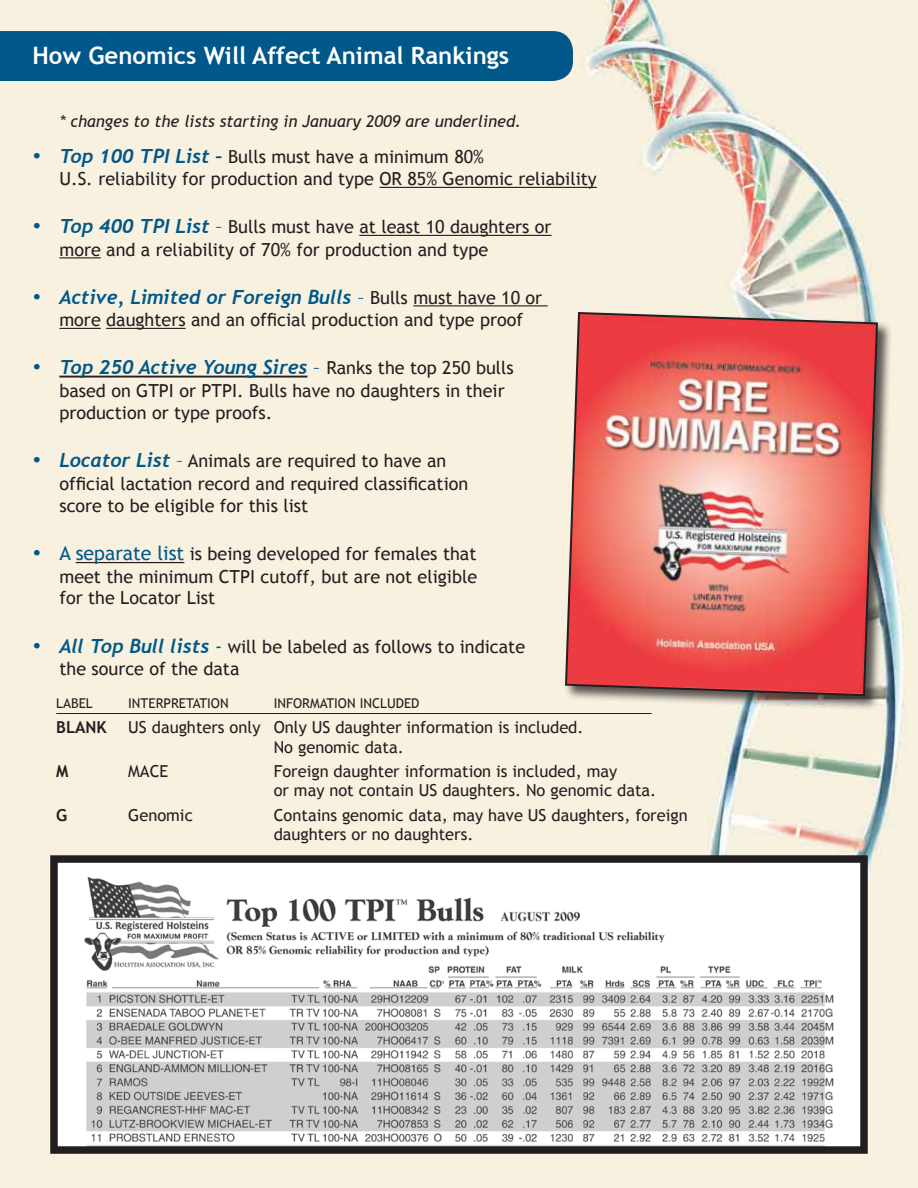
<style>
.page{position:relative;width:918px;height:1188px;background:#fff}
.page>*{position:absolute;margin:0;border:0;box-sizing:border-box;transform-origin:0 0}
.t1{font:700 24px "Trebuchet MS";color:#fff}
.t2{font:italic 700 19.5px "Trebuchet";color:#005789}
.t3{font:18px/22.5px "Trebuchet MS";color:#231f20}
.t4{font:16.5px/18.8px "Trebuchet MS";color:#231f20}
.t5{font:italic 16.5px "Trebuchet MS";color:#231f20}
.t6{font:700 16.5px "Trebuchet MS";color:#231f20}
.t7{font:13.5px "Trebuchet MS";color:#231f20}
.s1{color:#005789}
.s2{font-family:"Trebuchet";font-weight:700;font-style:italic;font-size:19.5px;color:#005789}
.s3{font-weight:700;font-size:19.5px;color:#005789}
.s4{font-size:19.5px;color:#005789}
.s5{font-family:"Trebuchet MS";font-weight:400;font-style:normal}
.s6{font-family:"Trebuchet MS";font-weight:400;font-style:normal;font-size:18px;color:#231f20}
.s7{font-weight:400}
</style>
<div class="page">
<div style="left:1px;top:0;width:917px;height:1188px;background:#f8f1df"></div>
<div style="left:0;top:31px;width:573px;height:50px;background:#005789"></div>
<hr style="left:380px;top:187px;width:217px;height:1px;background:#231f20">
<hr style="left:359px;top:235px;width:193px;height:1px;background:#231f20">
<hr style="left:59px;top:257px;width:42px;height:1px;background:#231f20">
<hr style="left:413px;top:305px;width:135px;height:1px;background:#231f20">
<hr style="left:59px;top:328px;width:42px;height:1px;background:#231f20">
<hr style="left:106px;top:328px;width:80px;height:1px;background:#231f20">
<hr style="left:59px;top:376px;width:248px;height:2px;background:#231f20">
<hr style="left:76px;top:562px;width:108px;height:1px;background:#231f20">
<img style="left:66px;top:864px;width:793px;height:281px">
<div style="left:50px;top:855px;width:818px;height:299px;border:8px solid #231f20"></div>
<div style="left:564px;top:310px;width:328px;height:400px;background:#231f20;opacity:.75"></div>
<img style="left:564px;top:311px;width:315px;height:386px">
<hr style="left:56px;top:713px;width:596px;height:1px;background:#231f20">
<h1 class="t1" style="left:32px;top:40px;width:478px">How Genomics Will Affect Animal Rankings</h1>
<p class="t5" style="left:59px;top:111px;width:463px">* changes to the lists starting in January 2009 are underlined.</p>
<p class="t3" style="left:59px;top:145px;width:539px;text-indent:-27px"><span class="s1">•</span> <span class="s2">Top 100 TPI List</span> <span class="s3">–</span> Bulls must have a minimum 80%<br>U.S. reliability for production and type OR 85% Genomic reliability</p>
<p class="t3" style="left:59px;top:216px;width:494px;text-indent:-27px"><span class="s1">•</span> <span class="s2">Top 400 TPI List</span> <span class="s4">–</span> Bulls must have at least 10 daughters or more and a reliability of 70% for production and type</p>
<p class="t2" style="left:32px;top:285px;width:511px">• Active, Limited or Foreign Bulls <span class="s5">–</span> <span class="s6">Bulls must have 10 or</span></p>
<p class="t3" style="left:59px;top:309px;width:465px">more daughters and an official production and type proof</p>
<p class="t2" style="left:32px;top:355px;width:483px">• Top 250 Active Young Sires <span class="s5">–</span> <span class="s6">Ranks the top 250 bulls</span></p>
<p class="t3" style="left:59px;top:379px;width:447px">based on GTPI or PTPI. Bulls have no daughters in their production or type proofs.</p>
<p class="t3" style="left:59px;top:450px;width:410px;text-indent:-27px"><span class="s1">•</span> <span class="s2">Locator List</span> <span class="s4">–</span> Animals are required to have an official lactation record and required classification score to be eligible for this list</p>
<p class="t3" style="left:59px;top:543px;width:419px;line-height:22px;text-align:justify;text-indent:-27px"><span class="s1">•</span> <span class="s4">A separate list</span> is being developed for females that meet the minimum CTPI cutoff, but are not eligible for the Locator List</p>
<p class="t3" style="left:59px;top:636px;width:467px;line-height:21.6px;text-indent:-27px"><span class="s1">•</span> <span class="s2">All Top Bull lists</span> <span class="s4">-</span> will be labeled as follows to indicate the source of the data</p>
<p class="t7" style="left:56px;top:695px;width:34px">Label</p>
<p class="t7" style="left:128px;top:695px;width:65px">Interpretation</p>
<p class="t7" style="left:274px;top:695px;width:54px">Information</p>
<p class="t7" style="left:360px;top:695px;width:9px">includ</p>
<p class="t7" style="left:404px;top:695px;width:15px">ed</p>
<p class="t6" style="left:56px;top:717px;width:52px">BLANK</p>
<p class="t4" style="left:274px;top:718px;width:311px;line-height:19.5px;text-indent:-145px">US daughters only Only US daughter information is included.<br>No genomic data.</p>
<p class="t6" style="left:56px;top:761px;width:52px">M <span class="s7">M</span></p>
<p class="t4" style="left:140px;top:762px;width:24px">ACEF</p>
<p class="t4" style="left:274px;top:762px;width:384px;text-indent:9px">oreign daughter information is included, may<br>or may not contain US daughters. No genomic data.</p>
<p class="t6" style="left:56px;top:805px;width:13px">G</p>
<p class="t4" style="left:128px;top:806px;width:66px">Genomic</p>
<p class="t4" style="left:274px;top:806px;width:415px">Contains genomic data, may have US daughters, foreign daughters or no daughters.</p>
</div>
